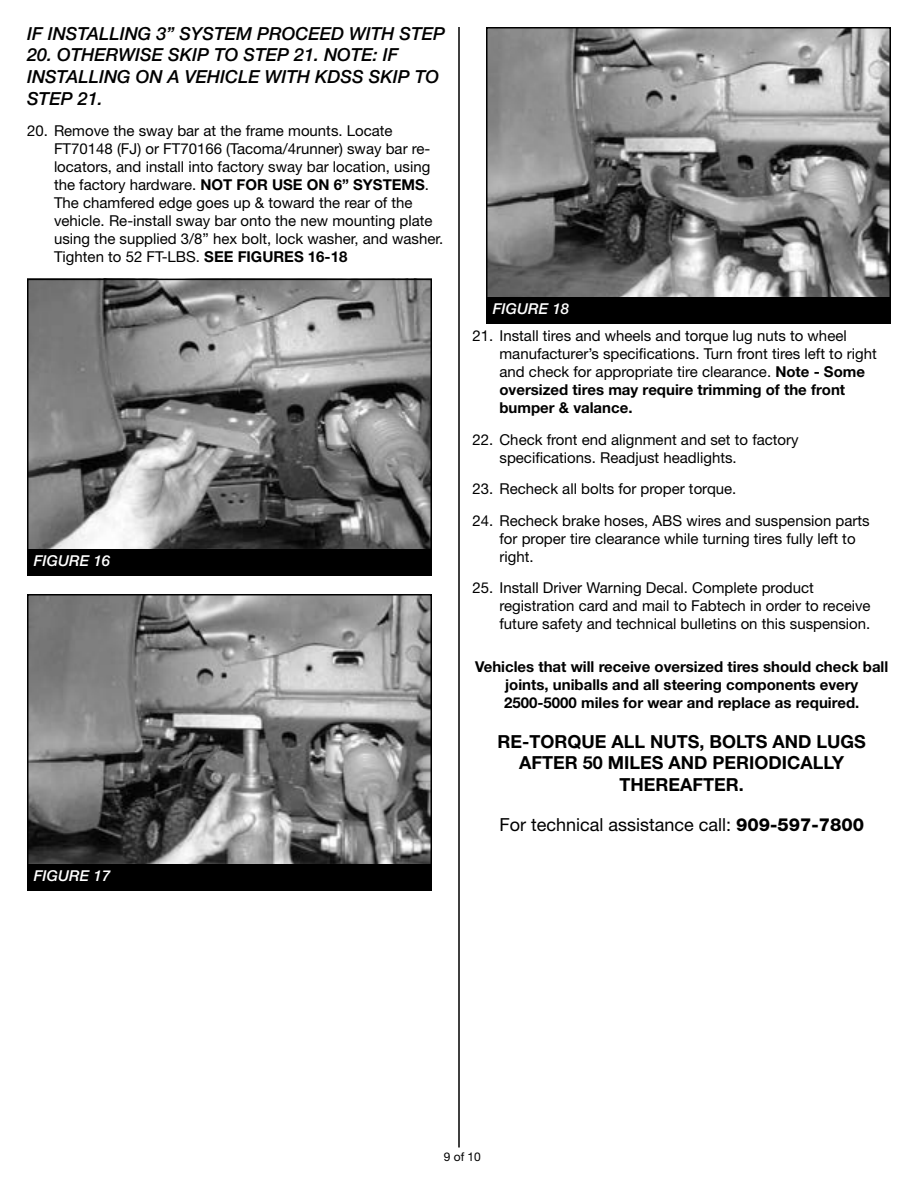
<style>
.page{position:relative;width:918px;height:1188px;background:#fff}
.page>*{position:absolute;margin:0;border:0;box-sizing:border-box;transform-origin:0 0}
.t1{font:italic 500 18px/21.6px "Helvetica Neue LT Std";color:#000}
.t2{font:700 18px/21.6px "Helvetica Neue LT Std";color:#000;text-align:center}
.t3{font:18px "Helvetica Neue LT Std";color:#000}
.t4{font:15px/18px "Helvetica Neue LT Std";color:#000}
.t5{font:700 15px/18px "Helvetica Neue LT Std";color:#000;text-align:center}
.t6{font:italic 500 15px "Helvetica Neue LT Std";color:#fff}
.t7{font:12px "Helvetica Neue LT Std";color:#000}
.s1{font-weight:700}
.s2{font-weight:800}
</style>
<div class="page">
<hr style="left:458px;top:27px;width:2px;height:1121px;background:#000">
<img style="left:30px;top:282px;width:399px;height:267px">
<div style="left:27px;top:279px;width:405px;height:297px;border:2px solid #000"></div>
<div style="left:27px;top:549px;width:405px;height:27px;background:#000"></div>
<img style="left:30px;top:597px;width:399px;height:267px">
<div style="left:27px;top:594px;width:405px;height:297px;border:2px solid #000"></div>
<div style="left:27px;top:864px;width:405px;height:27px;background:#000"></div>
<img style="left:489px;top:30px;width:399px;height:267px">
<div style="left:486px;top:27px;width:405px;height:297px;border:2px solid #000"></div>
<div style="left:486px;top:297px;width:405px;height:27px;background:#000"></div>
<p class="t1" style="left:27px;top:22px;width:420px">IF INSTALLING 3” SYSTEM PROCEED WITH STEP</p>
<p class="t1" style="left:27px;top:44px;width:414px">20. OTHERWISE SKIP TO STEP 21. NOTE: IF<br>INSTALLING ON A VEHICLE WITH KDSS SKIP TO<br>STEP 21.</p>
<p class="t4" style="left:54px;top:122px;width:391px;text-indent:-27px">20. Remove the sway bar at the frame mounts. Locate FT70148 (FJ) or FT70166 (Tacoma/4runner) sway bar re&shy;locators, and install into factory sway bar location, using the factory hardware. <span class="s1">NOT FOR USE ON 6” SYSTEMS</span>.<br>The chamfered edge goes up &amp; toward the rear of the vehicle. Re-install sway bar onto the new mounting plate using the supplied 3/8” hex bolt, lock washer, and washer.<br>Tighten to 52 FT-LBS. <span class="s1">SEE FIGURES 16-18</span></p>
<p class="t6" style="left:34px;top:552px;width:78px">FIGURE 16</p>
<p class="t6" style="left:34px;top:867px;width:78px">FIGURE 17</p>
<p class="t6" style="left:493px;top:300px;width:78px">FIGURE 18</p>
<p class="t4" style="left:500px;top:327px;width:379px;text-indent:-27px">21. Install tires and wheels and torque lug nuts to wheel manufacturer’s specifications. Turn front tires left to right and check for appropriate tire clearance. <span class="s1">Note - Some oversized tires may require trimming of the front bumper &amp; valance.</span></p>
<p class="t4" style="left:500px;top:430px;width:301px;text-indent:-27px">22. Check front end alignment and set to factory specifications. Readjust headlights.</p>
<p class="t4" style="left:472px;top:480px;width:265px">23. Recheck all bolts for proper torque.</p>
<p class="t4" style="left:500px;top:511px;width:372px;text-indent:-27px">24. Recheck brake hoses, ABS wires and suspension parts for proper tire clearance while turning tires fully left to right.</p>
<p class="t4" style="left:500px;top:579px;width:373px;text-indent:-27px">25. Install Driver Warning Decal. Complete product registration card and mail to Fabtech in order to receive future safety and technical bulletins on this suspension.</p>
<p class="t5" style="left:475px;top:658px;width:415px">Vehicles that will receive oversized tires should check ball joints, uniballs and all steering components every<br>2500-5000 miles for wear and replace as required.</p>
<p class="t2" style="left:498px;top:730px;width:370px">RE-TORQUE ALL NUTS, BOLTS AND LUGS<br>AFTER 50 MILES AND PERIODICALLY<br>THEREAFTER.</p>
<p class="t3" style="left:499px;top:813px;width:366px">For technical assistance call: <span class="s2">909-597-7800</span></p>
<p class="t7" style="left:444px;top:1150px;width:39px">9 of 10</p>
</div>
